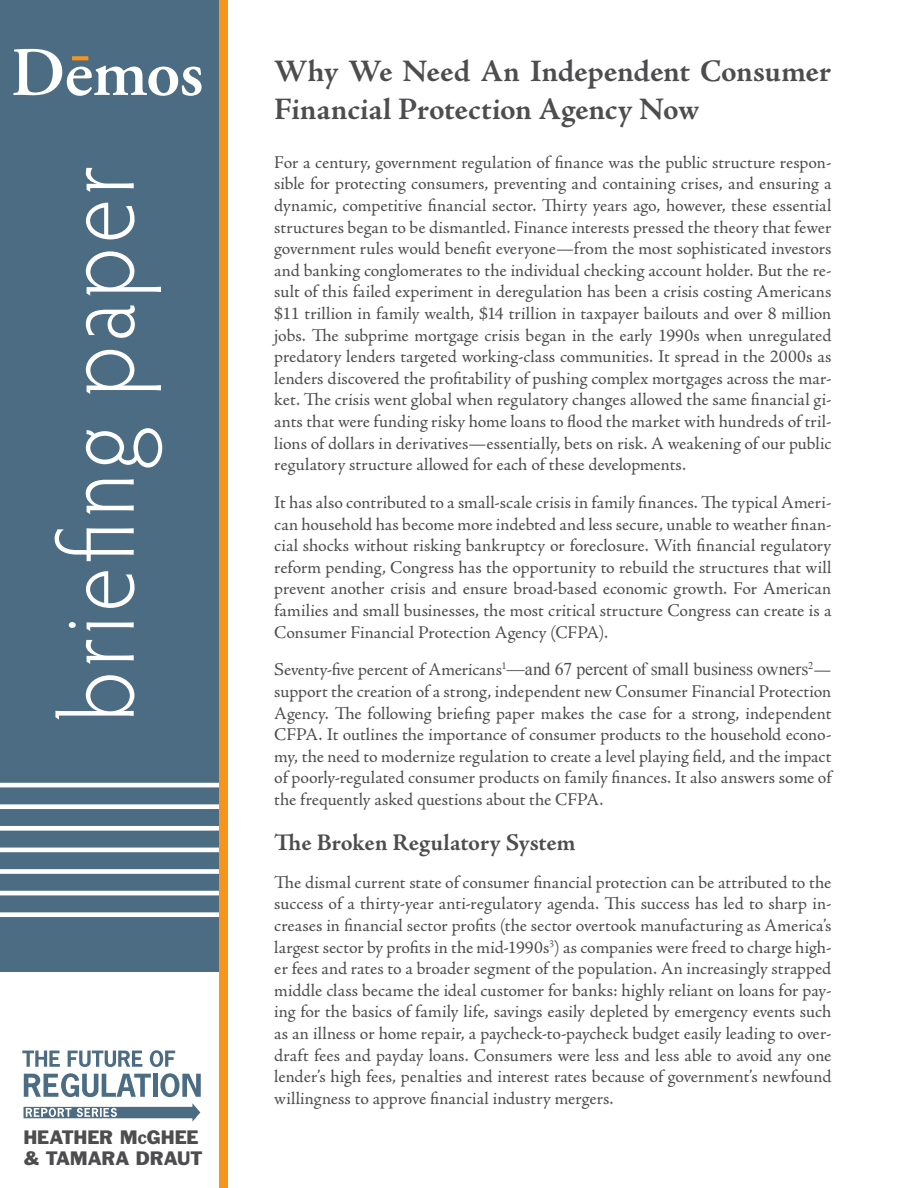
<style>
.page{position:relative;width:918px;height:1188px;background:#fff}
.page>*{position:absolute;margin:0;border:0;box-sizing:border-box;transform-origin:0 0}
.t1{font:700 31.5px/37.8px "Adobe Jenson Pro";color:#4d4d4f}
.t2{font:700 24px "Adobe Jenson Pro";letter-spacing:-.005em;color:#4d4d4f}
.t3{font:18px/21.6px "Adobe Jenson Pro";color:#4d4d4f;text-align:justify}
.t4{font:18px "Times New Roman";letter-spacing:-.01em;color:#4d4d4f}
.t5{font:18px/21.6px "Franklin Gothic";letter-spacing:-.01em;color:#4d4d4f}
.s1{font-size:12.6px}
.s2{font-family:"Adobe Jenson Pro"}
</style>
<div class="page">
<div style="left:0;top:0;width:224px;height:971px;background:#4b6c83"></div>
<svg style="left:55px;top:675px;width:79px;height:45px"></svg>
<svg style="left:86px;top:640px;width:48px;height:24px"></svg>
<svg style="left:69px;top:622px;width:65px;height:9px"></svg>
<svg style="left:86px;top:571px;width:49px;height:37px"></svg>
<svg style="left:55px;top:528px;width:79px;height:33px"></svg>
<svg style="left:86px;top:479px;width:48px;height:35px"></svg>
<svg style="left:86px;top:428px;width:76px;height:40px"></svg>
<svg style="left:86px;top:350px;width:75px;height:44px"></svg>
<svg style="left:86px;top:305px;width:49px;height:33px"></svg>
<svg style="left:86px;top:251px;width:75px;height:45px"></svg>
<svg style="left:86px;top:203px;width:49px;height:36px"></svg>
<svg style="left:86px;top:168px;width:48px;height:24px"></svg>
<hr style="left:0;top:783px;width:224px;height:4px;background:#fff">
<div style="left:0;top:804px;width:224px;height:5px;background:#fff"></div>
<div style="left:0;top:826px;width:224px;height:5px;background:#fff"></div>
<hr style="left:0;top:848px;width:224px;height:4px;background:#fff">
<div style="left:0;top:869px;width:224px;height:5px;background:#fff"></div>
<hr style="left:0;top:891px;width:224px;height:4px;background:#fff">
<div style="left:0;top:912px;width:224px;height:5px;background:#fff"></div>
<svg style="left:24px;top:1103px;width:176px;height:19px"></svg>
<svg style="left:22px;top:1051px;width:38px;height:16px"></svg>
<svg style="left:68px;top:1051px;width:74px;height:16px"></svg>
<svg style="left:150px;top:1050px;width:25px;height:17px"></svg>
<svg style="left:24px;top:1073px;width:127px;height:24px"></svg>
<hr style="left:153px;top:1074px;width:4px;height:23px;background:#4b6c83">
<svg style="left:160px;top:1073px;width:41px;height:24px"></svg>
<svg style="left:13px;top:49px;width:189px;height:47px"></svg>
<div style="left:219px;top:0;width:9px;height:1188px;background:#f7941d"></div>
<p class="t5" style="left:23px;top:1126px;width:181px">HEATHER M<span class="s1">c</span>GHEE &amp; TAMARA DRAUT</p>
<h1 class="t1" style="left:274px;top:53px;width:559px">Why We Need An Independent Consumer<br>Financial Protection Agency Now</h1>
<p class="t3" style="left:274px;top:152px;width:559px">For a century, government regulation of finance was the public structure respon&shy;sible for protecting consumers, preventing and containing crises, and ensuring a dynamic, competitive financial sector. Thirty years ago, however, these essential structures began to be dismantled. Finance interests pressed the theory that fewer government rules would benefit everyone—from the most sophisticated investors and banking conglomerates to the individual checking account holder. But the re&shy;sult of this failed experiment in deregulation has been a crisis costing Americans $11 trillion in family wealth, $14 trillion in taxpayer bailouts and over 8 million jobs. The subprime mortgage crisis began in the early 1990s when unregulated predatory lenders targeted working-class communities. It spread in the 2000s as lenders discovered the profitability of pushing complex mortgages across the mar&shy;ket. The crisis went global when regulatory changes allowed the same financial gi&shy;ants that were funding risky home loans to flood the market with hundreds of tril&shy;lions of dollars in derivatives—essentially, bets on risk. A weakening of our public regulatory structure allowed for each of these developments.</p>
<p class="t3" style="left:274px;top:492px;width:559px">It has also contributed to a small-scale crisis in family finances. The typical Ameri&shy;can household has become more indebted and less secure, unable to weather finan&shy;cial shocks without risking bankruptcy or foreclosure. With financial regulatory reform pending, Congress has the opportunity to rebuild the structures that will prevent another crisis and ensure broad-based economic growth. For American families and small businesses, the most critical structure Congress can create is a Consumer Financial Protection Agency (CFPA).</p>
<p class="t4" style="left:274px;top:657px;width:559px"><span class="s2">Seventy-five percent of Americans</span><sup>1</sup>—and 67 percent of small business owners<sup>2</sup><span class="s2">—</span></p>
<p class="t3" style="left:274px;top:681px;width:559px">support the creation of a strong, independent new Consumer Financial Protection Agency. The following briefing paper makes the case for a strong, independent CFPA. It outlines the importance of consumer products to the household econo&shy;my, the need to modernize regulation to create a level playing field, and the impact of poorly-regulated consumer products on family finances. It also answers some of the frequently asked questions about the CFPA.</p>
<h2 class="t2" style="left:274px;top:829px;width:303px">The Broken Regulatory System</h2>
<p class="t3" style="left:274px;top:872px;width:559px">The dismal current state of consumer financial protection can be attributed to the success of a thirty-year anti-regulatory agenda. This success has led to sharp in&shy;creases in financial sector profits (the sector overtook manufacturing as America’s largest sector by profits in the mid-1990s<sup>3</sup>) as companies were freed to charge high&shy;er fees and rates to a broader segment of the population. An increasingly strapped middle class became the ideal customer for banks: highly reliant on loans for pay&shy;ing for the basics of family life, savings easily depleted by emergency events such as an illness or home repair, a paycheck-to-paycheck budget easily leading to over&shy;draft fees and payday loans. Consumers were less and less able to avoid any one lender’s high fees, penalties and interest rates because of government’s newfound willingness to approve financial industry mergers.</p>
</div>
